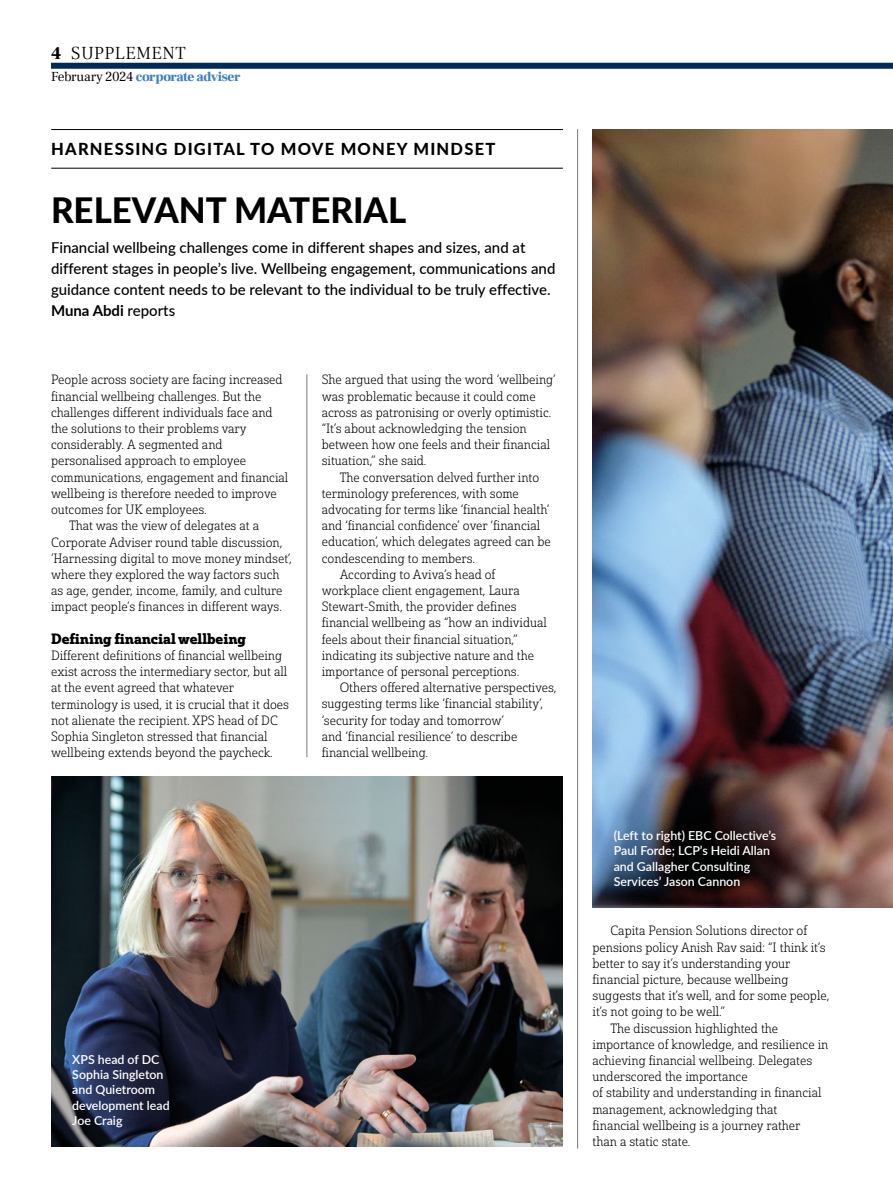
<style>
.page{position:relative;width:893px;height:1191px;background:#fff}
.page>*{position:absolute;margin:0;border:0;box-sizing:border-box;transform-origin:0 0}
.t1{font:800 34.8px "Lato";color:#000}
.t2{font:300 18px "Frank Ruhl Libre";letter-spacing:.025em;color:#000}
.t3{font:800 16.5px "Lato";letter-spacing:.075em;color:#000}
.t4{font:500 15px/21px "Lato";color:#000}
.t5{font:14.7px "Solitas Slab Nor Bol";color:#000}
.t6{font:900 13.5px "Frank Ruhl Libre";letter-spacing:-.03em;color:#4080c2}
.t7{font:13.2px/16.2px "Solitas Slab Nor Lig";color:#000}
.t8{font:600 12.3px/15.3px "Lato";color:#fff}
.s1{font-weight:900}
.s2{font-weight:400;color:#000}
.s3{font-weight:700}
</style>
<div class="page">
<img style="left:592px;top:129px;width:301px;height:778px">
<div style="left:51px;top:63px;width:842px;height:6px;background:#002a5a"></div>
<hr style="left:51px;top:129px;width:512px;height:1px;background:#000">
<hr style="left:51px;top:168px;width:512px;height:1px;background:#000">
<hr style="left:577px;top:129px;width:1px;height:1019px;background:#7c7b7b">
<hr style="left:307px;top:374px;width:1px;height:383px;background:#7c7b7b">
<img style="left:51px;top:776px;width:512px;height:370px">
<h2 class="t2" style="left:51px;top:42px;width:136px"><span class="s1">4</span> SUPPLEMENT</h2>
<p class="t6" style="left:51px;top:69px;width:191px"><span class="s2">February 2024</span> corporate adviser</p>
<p class="t3" style="left:51px;top:137px;width:446px">HARNESSING DIGITAL TO MOVE MONEY MINDSET</p>
<h1 class="t1" style="left:51px;top:184px;width:357px">RELEVANT MATERIAL</h1>
<p class="t4" style="left:51px;top:237px;width:506px">Financial wellbeing challenges come in different shapes and sizes, and at different stages in people’s live. Wellbeing engagement, communications and guidance content needs to be relevant to the individual to be truly effective.<br><span class="s3">Muna Abdi</span> reports</p>
<p class="t7" style="left:51px;top:372px;width:233px">People across society are facing increased</p>
<p class="t7" style="left:51px;top:388px;width:212px">financial wellbeing challenges. But the</p>
<p class="t7" style="left:51px;top:404px;width:223px">challenges different individuals face and</p>
<p class="t7" style="left:51px;top:421px;width:197px">the solutions to their problems vary</p>
<p class="t7" style="left:51px;top:437px;width:173px">considerably. A segmented and</p>
<p class="t7" style="left:51px;top:453px;width:196px">personalised approach to employee</p>
<p class="t7" style="left:51px;top:469px;width:239px">communications, engagement and financial</p>
<p class="t7" style="left:51px;top:485px;width:227px">wellbeing is therefore needed to improve</p>
<p class="t7" style="left:51px;top:502px;width:157px">outcomes for UK employees.</p>
<p class="t7" style="left:69px;top:518px;width:192px">That was the view of delegates at a</p>
<p class="t7" style="left:51px;top:534px;width:233px">Corporate Adviser round table discussion,</p>
<p class="t7" style="left:51px;top:550px;width:242px">’Harnessing digital to move money mindset’,</p>
<p class="t7" style="left:51px;top:566px;width:230px">where they explored the way factors such</p>
<p class="t7" style="left:51px;top:583px;width:233px">as age, gender, income, family, and culture</p>
<p class="t7" style="left:51px;top:599px;width:232px">impact people’s finances in different ways.</p>
<p class="t5" style="left:51px;top:629px;width:196px">Defining financial wellbeing</p>
<p class="t7" style="left:51px;top:647px;width:240px">Different definitions of financial wellbeing exist across the intermediary sector, but all at the event agreed that whatever terminology is used, it is crucial that it does not alienate the recipient. XPS head of DC Sophia Singleton stressed that financial wellbeing extends beyond the paycheck.</p>
<p class="t7" style="left:322px;top:372px;width:236px">She argued that using the word ‘wellbeing’ was problematic because it could come across as patronising or overly optimistic. “It’s about acknowledging the tension between how one feels and their financial situation,” she said.</p>
<p class="t7" style="left:340px;top:469px;width:201px">The conversation delved further into</p>
<p class="t7" style="left:322px;top:485px;width:199px">terminology preferences, with some</p>
<p class="t7" style="left:322px;top:502px;width:229px">advocating for terms like ‘financial health’</p>
<p class="t7" style="left:322px;top:518px;width:220px">and ‘financial confidence’ over ‘financial</p>
<p class="t7" style="left:322px;top:534px;width:231px">education’, which delegates agreed can be</p>
<p class="t7" style="left:322px;top:550px;width:155px">condescending to members.</p>
<p class="t7" style="left:340px;top:566px;width:157px">According to Aviva’s head of</p>
<p class="t7" style="left:322px;top:582px;width:200px">workplace client engagement, Laura</p>
<p class="t7" style="left:322px;top:599px;width:196px">Stewart-Smith, the provider defines</p>
<p class="t7" style="left:322px;top:615px;width:227px">financial wellbeing as “how an individual</p>
<p class="t7" style="left:322px;top:631px;width:197px">feels about their financial situation,”</p>
<p class="t7" style="left:322px;top:647px;width:214px">indicating its subjective nature and the</p>
<p class="t7" style="left:322px;top:663px;width:199px">importance of personal perceptions.</p>
<p class="t7" style="left:340px;top:680px;width:218px">Others offered alternative perspectives,</p>
<p class="t7" style="left:322px;top:696px;width:223px">suggesting terms like ‘financial stability’,</p>
<p class="t7" style="left:322px;top:712px;width:184px">‘security for today and tomorrow’</p>
<p class="t7" style="left:322px;top:728px;width:197px">and ‘financial resilience’ to describe</p>
<p class="t7" style="left:322px;top:744px;width:108px">financial wellbeing.</p>
<p class="t8" style="left:72px;top:1051px;width:99px">XPS head of DC<br>Sophia Singleton and Quietroom development lead<br>Joe Craig</p>
<p class="t8" style="left:614px;top:827px;width:164px">(Left to right) EBC Collective’s<br>Paul Forde; LCP’s Heidi Allan and Gallagher Consulting<br>Services’ Jason Cannon</p>
<p class="t7" style="left:610px;top:923px;width:198px">Capita Pension Solutions director of</p>
<p class="t7" style="left:592px;top:939px;width:235px">pensions policy Anish Rav said: “I think it’s</p>
<p class="t7" style="left:592px;top:955px;width:199px">better to say it’s understanding your</p>
<p class="t7" style="left:592px;top:971px;width:198px">financial picture, because wellbeing</p>
<p class="t7" style="left:592px;top:987px;width:238px">suggests that it’s well, and for some people,</p>
<p class="t7" style="left:592px;top:1004px;width:134px">it’s not going to be well.”</p>
<p class="t7" style="left:610px;top:1020px;width:169px">The discussion highlighted the</p>
<p class="t7" style="left:592px;top:1036px;width:237px">importance of knowledge, and resilience in</p>
<p class="t7" style="left:592px;top:1052px;width:221px">achieving financial wellbeing. Delegates</p>
<p class="t7" style="left:592px;top:1068px;width:157px">underscored the importance</p>
<p class="t7" style="left:592px;top:1085px;width:231px">of stability and understanding in financial</p>
<p class="t7" style="left:592px;top:1101px;width:186px">management, acknowledging that</p>
<p class="t7" style="left:592px;top:1117px;width:210px">financial wellbeing is a journey rather</p>
<p class="t7" style="left:592px;top:1133px;width:100px">than a static state.</p>
</div>
